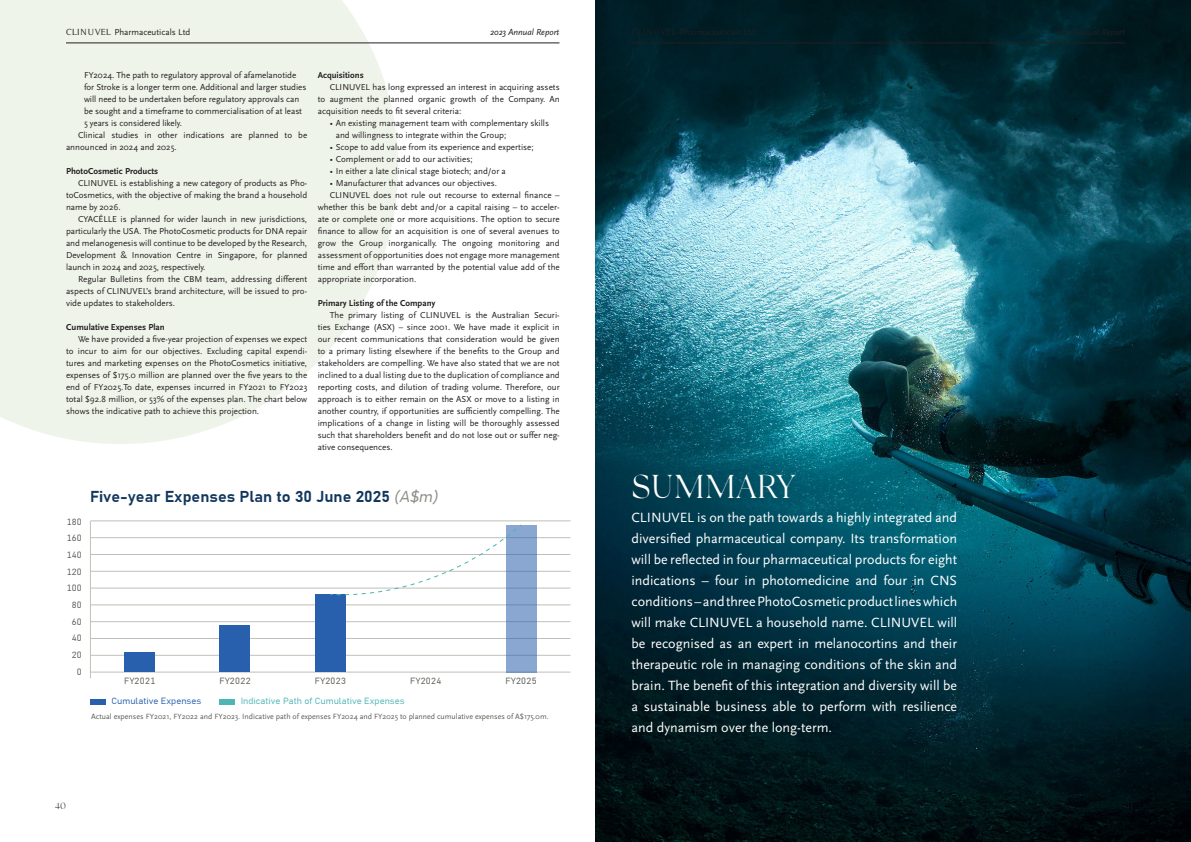
<style>
.page{position:relative;width:1191px;height:842px;background:#fff}
.page>*{position:absolute;margin:0;border:0;box-sizing:border-box;transform-origin:0 0}
.Subheaders{font:300 33px "Silk Serif";letter-spacing:.02em;color:#fff}
.t1{font:700 15.8px "Grandview";color:#11365d}
.Title_scala_intro{font:14px/21px "Scala Sans Pro";color:#fff;text-align:justify}
.Body_Baselined{font:9px/12px "Scala Sans Pro";color:#231f20;text-align:justify}
.Paragraph_headers{font:700 9px "Scala Sans Pro";color:#231f20}
.t2{font:9px "Grandview";letter-spacing:.04em;color:#5b5e57}
.t3{font:9px "Grandview";color:#4eb5b6}
.t4{font:italic 9px "Scala Sans Pro";color:#231f20}
.t5{font:9px "Grandview";color:#2960ad}
.t6{font:300 9px "Silk Serif";color:#231f20}
.t7{font:7.9px "Scala Sans Pro";color:#5b5e57}
.s1{font-family:"Timeless"}
.s2{font-weight:400;font-style:italic;color:#8c8f88}
</style>
<div class="page">
<svg style="left:0;top:0;width:398px;height:444px;background:#f0f5ed"></svg>
<img style="left:595px;top:0;width:596px;height:842px">
<hr style="left:91px;top:672px;width:479px;height:1px;background:#bfc0b7">
<hr style="left:91px;top:521px;width:479px;height:1px;background:#bfc0b7">
<hr style="left:91px;top:537px;width:479px;height:1px;background:#bfc0b7">
<hr style="left:91px;top:554px;width:479px;height:1px;background:#bfc0b7">
<hr style="left:91px;top:571px;width:479px;height:1px;background:#bfc0b7">
<hr style="left:91px;top:588px;width:479px;height:1px;background:#bfc0b7">
<hr style="left:91px;top:605px;width:479px;height:1px;background:#bfc0b7">
<hr style="left:91px;top:621px;width:479px;height:1px;background:#bfc0b7">
<hr style="left:91px;top:655px;width:479px;height:1px;background:#bfc0b7">
<hr style="left:91px;top:638px;width:479px;height:1px;background:#bfc0b7">
<hr style="left:90px;top:521px;width:1px;height:157px;background:#bfc0b7">
<div style="left:91px;top:699px;width:15px;height:5px;background:#2960ad"></div>
<div style="left:220px;top:699px;width:15px;height:5px;background:#4eb5b6"></div>
<div style="left:124px;top:652px;width:31px;height:20px;background:#2960ad"></div>
<div style="left:220px;top:625px;width:30px;height:47px;background:#2960ad"></div>
<div style="left:315px;top:594px;width:31px;height:78px;background:#2960ad"></div>
<svg style="left:506px;top:525px;width:30px;height:147px;background:#87a5cf"></svg>
<svg style="left:329px;top:524px;width:193px;height:72px"></svg>
<hr style="left:66px;top:43px;width:493px;height:1px;background:#231f20">
<hr style="left:631px;top:43px;width:494px;height:1px;background:#231f20">
<p class="Body_Baselined" style="left:66px;top:27px;width:126px"><span class="s1">CLINUVEL</span> Pharmaceuticals Ltd</p>
<p class="t4" style="left:490px;top:27px;width:71px">2023 Annual Report</p>
<p class="Body_Baselined" style="left:631px;top:27px;width:126px"><span class="s1">CLINUVEL</span> Pharmaceuticals Ltd</p>
<p class="t4" style="left:1055px;top:27px;width:71px">2023 Annual Report</p>
<p class="Body_Baselined" style="left:84px;top:69px;width:224px;text-align:left">FY2024. The path to regulatory approval of afamelanotide for Stroke is a longer term one. Additional and larger studies will need to be undertaken before regulatory approvals can be sought and a timeframe to commercialisation of at least 5 years is considered likely.</p>
<p class="Body_Baselined" style="left:66px;top:129px;width:243px;text-indent:12px">Clinical studies in other indications are planned to be announced in 2024 and 2025.</p>
<p class="Paragraph_headers" style="left:66px;top:166px;width:94px">PhotoCosmetic Products</p>
<p class="Body_Baselined" style="left:66px;top:177px;width:243px;text-indent:12px">CLINUVEL is establishing a new category of products as Pho&shy;toCosmetics, with the objective of making the brand a household name by 2026.</p>
<p class="Body_Baselined" style="left:66px;top:213px;width:243px;text-indent:12px">CYACÊLLE is planned for wider launch in new jurisdictions, particularly the USA. The PhotoCosmetic products for DNA repair and melanogenesis will continue to be developed by the Research, Development &amp; Innovation Centre in Singapore, for planned launch in 2024 and 2025, respectively.</p>
<p class="Body_Baselined" style="left:66px;top:273px;width:243px;text-indent:12px">Regular Bulletins from the CBM team, addressing different aspects of CLINUVEL’s brand architecture, will be issued to pro&shy;vide updates to stakeholders.</p>
<p class="Paragraph_headers" style="left:66px;top:322px;width:100px">Cumulative Expenses Plan</p>
<p class="Body_Baselined" style="left:66px;top:333px;width:243px;text-indent:12px">We have provided a five-year projection of expenses we expect to incur to aim for our objectives. Excluding capital expendi&shy;tures and marketing expenses on the PhotoCosmetics initiative, expenses of $175.0 million are planned over the five years to the end of FY2025.To date, expenses incurred in FY2021 to FY2023 total $92.8 million, or 53% of the expenses plan. The chart below shows the indicative path to achieve this projection.</p>
<p class="Paragraph_headers" style="left:318px;top:70px;width:47px">Acquisitions</p>
<p class="Body_Baselined" style="left:318px;top:81px;width:243px;text-indent:12px">CLINUVEL has long expressed an interest in acquiring assets to augment the planned organic growth of the Company. An acquisition needs to fit several criteria:</p>
<p class="Body_Baselined" style="left:336px;top:117px;width:215px;text-indent:-6px">• An existing management team with complementary skills and willingness to integrate within the Group;</p>
<p class="Body_Baselined" style="left:330px;top:141px;width:205px">• Scope to add value from its experience and expertise;</p>
<p class="Body_Baselined" style="left:330px;top:153px;width:144px">• Complement or add to our activities;</p>
<p class="Body_Baselined" style="left:330px;top:165px;width:178px">• In either a late clinical stage biotech; and/or a</p>
<p class="Body_Baselined" style="left:330px;top:177px;width:169px">• Manufacturer that advances our objectives.</p>
<p class="Body_Baselined" style="left:318px;top:189px;width:243px;text-indent:12px">CLINUVEL does not rule out recourse to external finance – whether this be bank debt and/or a capital raising – to acceler&shy;ate or complete one or more acquisitions. The option to secure finance to allow for an acquisition is one of several avenues to grow the Group inorganically. The ongoing monitoring and assessment of opportunities does not engage more management time and effort than warranted by the potential value add of the appropriate incorporation.</p>
<p class="Paragraph_headers" style="left:318px;top:298px;width:119px">Primary Listing of the Company</p>
<p class="Body_Baselined" style="left:318px;top:309px;width:243px;text-indent:12px">The primary listing of CLINUVEL is the Australian Securi&shy;ties Exchange (ASX) – since 2001. We have made it explicit in our recent communications that consideration would be given to a primary listing elsewhere if the benefits to the Group and stakeholders are compelling. We have also stated that we are not inclined to a dual listing due to the duplication of compliance and reporting costs, and dilution of trading volume. Therefore, our approach is to either remain on the ASX or move to a listing in another country, if opportunities are sufficiently compelling. The implications of a change in listing will be thoroughly assessed such that shareholders benefit and do not lose out or suffer neg&shy;ative consequences.</p>
<p class="t2" style="left:67px;top:516px;width:16px">180</p>
<p class="t2" style="left:67px;top:532px;width:16px">160</p>
<p class="t2" style="left:67px;top:549px;width:16px">140</p>
<p class="t2" style="left:67px;top:566px;width:16px">120</p>
<p class="t2" style="left:67px;top:582px;width:16px">100</p>
<p class="t2" style="left:72px;top:599px;width:11px">80</p>
<p class="t2" style="left:72px;top:616px;width:11px">60</p>
<p class="t2" style="left:72px;top:633px;width:11px">40</p>
<p class="t2" style="left:72px;top:649px;width:11px">20</p>
<p class="t2" style="left:77px;top:666px;width:6px">0</p>
<p class="t1" style="left:90px;top:486px;width:350px">Five-year Expenses Plan to 30 June 2025 <span class="s2">(A$m)</span></p>
<p class="t2" style="left:124px;top:675px;width:33px">FY2021</p>
<p class="t2" style="left:219px;top:675px;width:33px">FY2022</p>
<p class="t2" style="left:315px;top:675px;width:33px">FY2023</p>
<p class="t2" style="left:410px;top:675px;width:33px">FY2024</p>
<p class="t2" style="left:505px;top:675px;width:33px">FY2025</p>
<p class="t5" style="left:112px;top:695px;width:91px">Cumulative Expenses</p>
<p class="t3" style="left:241px;top:695px;width:165px">Indicative Path of Cumulative Expenses</p>
<p class="t7" style="left:91px;top:711px;width:459px">Actual expenses FY2021, FY2022 and FY2023. Indicative path of expenses FY2024 and FY2025 to planned cumulative expenses of A$175.0m.</p>
<p class="t6" style="left:55px;top:801px;width:13px">40</p>
<p class="Subheaders" style="left:631px;top:467px;width:165px">SUMMARY</p>
<p class="Title_scala_intro" style="left:631px;top:507px;width:327px">CLINUVEL is on the path towards a highly integrated and diversified pharmaceutical company. Its transformation will be reflected in four pharmaceutical products for eight indications – four in photomedicine and four in CNS conditions – and three PhotoCosmetic product lines which will make CLINUVEL a household name. CLINUVEL will be recognised as an expert in melanocortins and their therapeutic role in managing conditions of the skin and brain. The benefit of this integration and diversity will be a sustainable business able to perform with resilience and dynamism over the long-term.</p>
</div>
